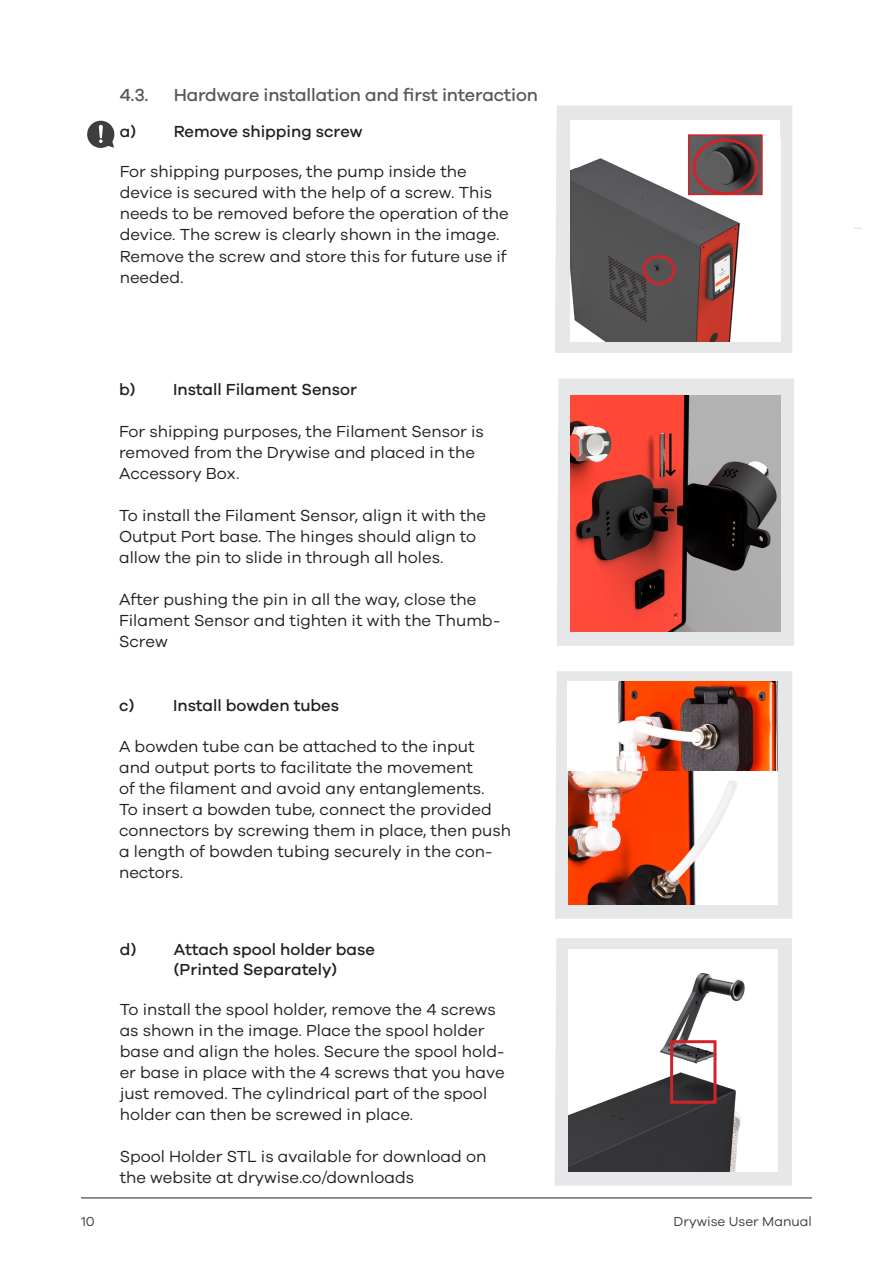
<style>
.page{position:relative;width:893px;height:1276px;background:#fff}
.page>*{position:absolute;margin:0;border:0;box-sizing:border-box;transform-origin:0 0}
.Drywise_Manual_Sub_H{font:500 18px "Galano Grotesque";letter-spacing:-.01em;color:#57585a}
.t1{font:16.5px/21px "Galano Grotesque";color:#231f20}
.t2{font:500 16.5px "Galano Grotesque";color:#231f20}
.t3{font:13.5px "Galano Grotesque";color:#3e3e3f}
</style>
<div class="page">
<hr style="left:81px;top:1197px;width:731px;height:1px;background:#231f20">
<svg style="left:555px;top:105px;width:237px;height:248px;background:#e6e7e9"></svg>
<div style="left:571px;top:121px;width:209px;height:221px;background:#fff"></div>
<img style="left:571px;top:158px;width:192px;height:184px">
<div style="left:555px;top:671px;width:237px;height:248px;background:#e6e7e9"></div>
<img style="left:567px;top:681px;width:211px;height:223px">
<div style="left:555px;top:938px;width:237px;height:247px;background:#e6e7e9"></div>
<div style="left:568px;top:950px;width:210px;height:221px;background:#fff"></div>
<img style="left:568px;top:973px;width:177px;height:198px">
<img style="left:691px;top:137px;width:69px;height:55px">
<div style="left:688px;top:134px;width:75px;height:61px;border:2px solid #d1232a"></div>
<svg style="left:853px;top:227px;width:9px;height:2px"></svg>
<div style="left:643px;top:255px;width:32px;height:30px;border:3px solid #d1232a;border-radius:50%"></div>
<div style="left:692px;top:139px;width:66px;height:56px;border:3px solid #d1232a;border-radius:50%"></div>
<div style="left:670px;top:1040px;width:46px;height:63px;border:3px solid #d1232a"></div>
<svg style="left:87px;top:120px;width:28px;height:28px"></svg>
<div style="left:557px;top:379px;width:237px;height:267px;background:#e6e7e9"></div>
<img style="left:571px;top:395px;width:209px;height:236px">
<p class="Drywise_Manual_Sub_H" style="left:120px;top:84px;width:30px">4.3.</p>
<p class="Drywise_Manual_Sub_H" style="left:174px;top:84px;width:366px">Hardware installation and first interaction</p>
<p class="t2" style="left:120px;top:121px;width:244px">a) Remove shipping screw</p>
<p class="t1" style="left:120px;top:161px;width:391px">For shipping purposes, the pump inside the device is secured with the help of a screw. This needs to be removed before the operation of the device. The screw is clearly shown in the image.<br>Remove the screw and store this for future use if needed.</p>
<p class="t2" style="left:119px;top:380px;width:239px">b) Install Filament Sensor</p>
<p class="t1" style="left:119px;top:420px;width:366px">For shipping purposes, the Filament Sensor is removed from the Drywise and placed in the<br>Accessory Box.</p>
<p class="t1" style="left:119px;top:504px;width:369px">To install the Filament Sensor, align it with the<br>Output Port base. The hinges should align to allow the pin to slide in through all holes.</p>
<p class="t1" style="left:119px;top:588px;width:383px">After pushing the pin in all the way, close the<br>Filament Sensor and tighten it with the Thumb-<br>Screw</p>
<p class="t2" style="left:119px;top:695px;width:222px">c) Install bowden tubes</p>
<p class="t1" style="left:119px;top:735px;width:393px">A bowden tube can be attached to the input<br>and output ports to facilitate the movement<br>of the filament and avoid any entanglements.<br>To insert a bowden tube, connect the provided connectors by screwing them in place, then push a length of bowden tubing securely in the con&shy;nectors.</p>
<p class="t2" style="left:120px;top:939px;width:257px">d) Attach spool holder base</p>
<p class="t2" style="left:174px;top:959px;width:165px">(Printed Separately)</p>
<p class="t1" style="left:120px;top:998px;width:387px">To install the spool holder, remove the 4 screws as shown in the image. Place the spool holder base and align the holes. Secure the spool hold&shy;er base in place with the 4 screws that you have just removed. The cylindrical part of the spool holder can then be screwed in place.</p>
<p class="t1" style="left:120px;top:1145px;width:368px">Spool Holder STL is available for download on the website at drywise.co/downloads</p>
<p class="t3" style="left:81px;top:1213px;width:15px">10</p>
<p class="t3" style="left:674px;top:1213px;width:140px">Drywise User Manual</p>
</div>
